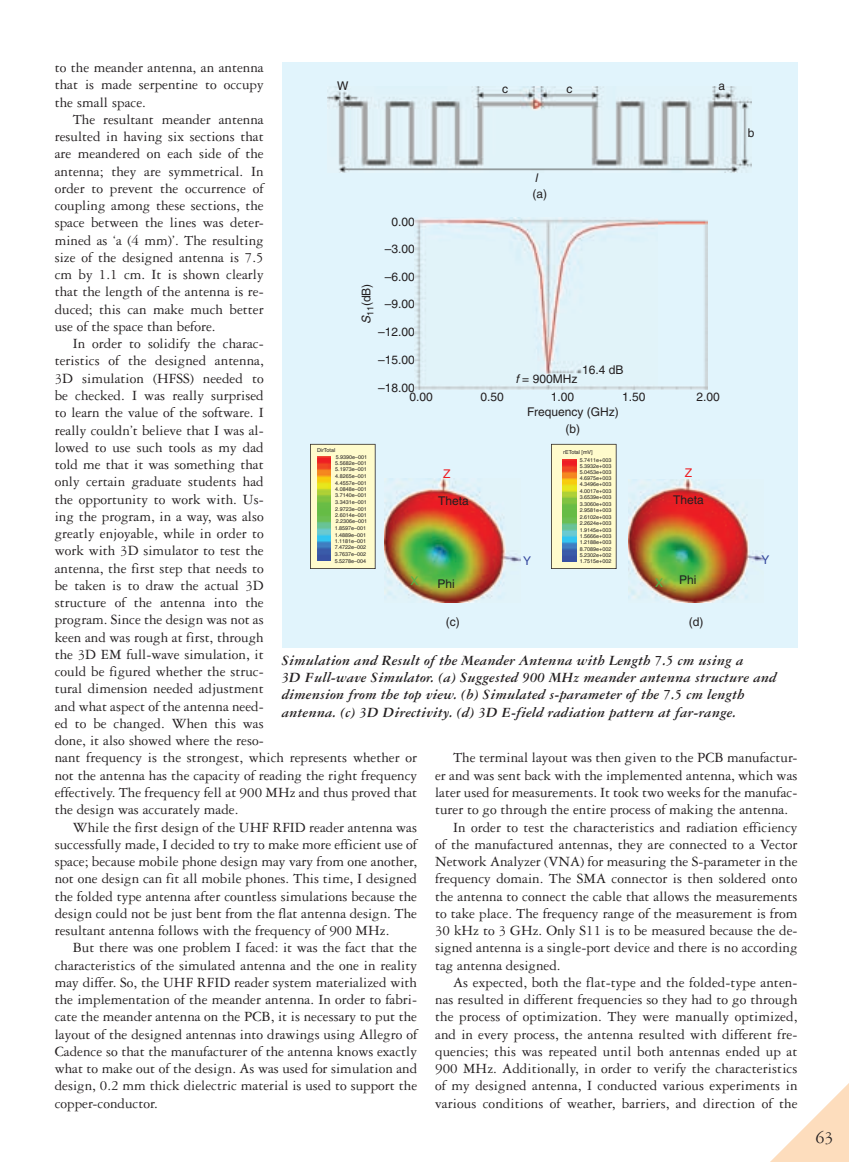
<style>
.page{position:relative;width:849px;height:1162px;background:#fff}
.page>*{position:absolute;margin:0;border:0;box-sizing:border-box;transform-origin:0 0}
.t1{font:18px "Garamond Three";color:#231f20}
.t2{font:15px/17.2px "Garamond Three";color:#231f20;text-align:justify}
.t3{font:italic 700 15px/17.2px "Garamond Three";color:#231f20}
.t4{font:12px/17px "Helvetica";color:#231f20;text-align:center}
.t5{font:12px "Helvetica";color:#ee1d23}
.t6{font:12px "Helvetica";color:#35489e}
.t7{font:12px "Helvetica";color:#4fb848}
.t8{font:italic 12px "Helvetica";color:#231f20}
.t9{font:5.4px/6.4px "Helvetica";color:#231f20;text-align:justify}
.s1{font-style:italic}
</style>
<div class="page">
<div style="left:282px;top:63px;width:515px;height:584px;background:#e1f4fc"></div>
<img style="left:328px;top:86px;width:423px;height:86px">
<div style="left:310px;top:444px;width:65px;height:125px;background:#fffbcc"></div>
<svg style="left:551px;top:444px;width:65px;height:125px;background:#f4f0c3"></svg>
<img style="left:385px;top:479px;width:135px;height:123px">
<img style="left:628px;top:479px;width:135px;height:123px">
<img style="left:563px;top:459px;width:13px;height:102px">
<img style="left:317px;top:457px;width:14px;height:103px">
<img style="left:415px;top:217px;width:292px;height:173px">
<div style="left:546px;top:374px;width:5px;height:10px;background:#e1f4fc"></div>
<svg style="left:770px;top:1083px;width:79px;height:79px"></svg>
<p class="t2" style="left:55px;top:59px;width:210px">to the meander antenna, an antenna that is made serpentine to occupy the small space.</p>
<p class="t2" style="left:55px;top:111px;width:210px;text-indent:18px">The resultant meander antenna resulted in having six sections that are meandered on each side of the antenna; they are symmetrical. In order to prevent the occurrence of coupling among these sections, the space between the lines was deter&shy;mined as ‘a (4 mm)’. The resulting size of the designed antenna is 7.5 cm by 1.1 cm. It is shown clearly that the length of the antenna is re&shy;duced; this can make much better use of the space than before.</p>
<p class="t2" style="left:55px;top:335px;width:364px;text-align:left;text-indent:18px">In order to solidify the charac-<br>teristics of the designed antenna,<br>3D simulation (HFSS) needed to<br>be checked. I was really surprised<br>to learn the value of the software. I<br>really couldn’t believe that I was al-<br>lowed to use such tools as my dad<br>told me that it was something that<br>only certain graduate students had<br>the opportunity to work with. Us-<br>ing the program, in a way, was also<br>greatly enjoyable, while in order to<br>work with 3D simulator to test the<br>antenna, the first step that needs to<br>be taken is to draw the actual 3D<br>structure of the antenna into the<br>program. Since the design was not as<br>keen and was rough at first, through<br>the 3D EM full-wave simulation, it<br>could be figured whether the struc-<br>tural dimension needed adjustment<br>and what aspect of the antenna need-<br>ed to be changed. When this was<br>done, it also showed where the reso-<br>nant frequency is the strongest, which represents whether or not the antenna has the capacity of reading the right frequency effectively. The frequency fell at 900 MHz and thus proved that the design was accurately made.</p>
<p class="t2" style="left:55px;top:818px;width:364px;text-indent:18px">While the first design of the UHF RFID reader antenna was successfully made, I decided to try to make more efficient use of space; because mobile phone design may vary from one another, not one design can fit all mobile phones. This time, I designed the folded type antenna after countless simulations because the design could not be just bent from the flat antenna design. The resultant antenna follows with the frequency of 900 MHz.</p>
<p class="t2" style="left:55px;top:939px;width:364px;text-indent:18px">But there was one problem I faced: it was the fact that the characteristics of the simulated antenna and the one in reality may differ. So, the UHF RFID reader system materialized with the implementation of the meander antenna. In order to fabri&shy;cate the meander antenna on the PCB, it is necessary to put the layout of the designed antennas into drawings using Allegro of Cadence so that the manufacturer of the antenna knows exactly what to make out of the design. As was used for simulation and design, 0.2 mm thick dielectric material is used to support the copper-conductor.</p>
<p class="t4" style="left:337px;top:77px;width:13px">W</p>
<p class="t4" style="left:502px;top:80px;width:7px">c</p>
<p class="t4" style="left:566px;top:80px;width:7px">c</p>
<p class="t4" style="left:718px;top:77px;width:8px">a</p>
<p class="t4" style="left:748px;top:124px;width:8px">b</p>
<p class="t8" style="left:535px;top:170px;width:4px">l</p>
<p class="t4" style="left:532px;top:185px;width:16px">(a)</p>
<p class="t4" style="left:391px;top:213px;width:25px">0.00</p>
<p class="t4" style="left:385px;top:240px;width:32px">–3.00</p>
<p class="t4" style="left:385px;top:268px;width:32px">–6.00</p>
<p class="t4" style="left:385px;top:295px;width:32px">–9.00</p>
<p class="t4" style="left:378px;top:323px;width:38px">–12.00</p>
<p class="t4" style="left:378px;top:351px;width:38px">–15.00</p>
<p class="t4" style="left:409px;top:388px;width:25px">0.00</p>
<p class="t4" style="left:480px;top:388px;width:25px">0.50</p>
<p class="t4" style="left:551px;top:388px;width:25px">1.00</p>
<p class="t4" style="left:622px;top:388px;width:25px">1.50</p>
<p class="t4" style="left:696px;top:388px;width:25px">2.00</p>
<p class="t4" style="left:527px;top:403px;width:93px">Frequency (GHz) (b)</p>
<p class="t4" style="left:358px;top:324px;width:42px;rotate:-90deg"><span class="s1">S</span><sub>11</sub>(dB)</p>
<p class="t4" style="left:582px;top:361px;width:43px">16.4 dB</p>
<p class="t4" style="left:515px;top:370px;width:63px"><span class="s1">f</span> = 900MHz</p>
<p class="t4" style="left:378px;top:379px;width:38px">–18.00</p>
<p class="t9" style="left:317px;top:447px;width:20px">DirTotal</p>
<p class="t9" style="left:563px;top:449px;width:31px">rETotal [mV]</p>
<p class="t9" style="left:580px;top:462px;width:33px">5.3932e+003<br>5.0453e+003<br>4.6975e+003<br>4.3496e+003<br>4.0017e+003<br>3.6539e+003<br>3.3060e+003<br>2.9581e+003<br>2.6102e+003<br>2.2624e+003<br>1.9145e+003</p>
<p class="t9" style="left:580px;top:533px;width:33px">1.5666e+003<br>1.2188e+003<br>8.7089e+002<br>5.2302e+002<br>1.7515e+002</p>
<p class="t9" style="left:335px;top:453px;width:34px">5.9390e–001<br>5.5682e–001<br>5.1973e–001</p>
<p class="t9" style="left:335px;top:473px;width:34px">4.8265e–001<br>4.4557e–001<br>4.0848e–001<br>3.7140e–001<br>3.3431e–001<br>2.9723e–001<br>2.6014e–001<br>2.2306e–001</p>
<p class="t9" style="left:335px;top:524px;width:33px">1.8597e–001<br>1.4889e–001</p>
<p class="t9" style="left:335px;top:538px;width:33px;line-height:5.8px">1.1181e–001<br>7.4722e–002</p>
<p class="t9" style="left:335px;top:551px;width:33px">3.7637e–002<br>5.5278e–004</p>
<p class="t9" style="left:580px;top:456px;width:33px">5.7411e+003</p>
<p class="t5" style="left:443px;top:467px;width:9px">Z</p>
<p class="t5" style="left:684px;top:466px;width:9px">Z</p>
<p class="t4" style="left:438px;top:492px;width:32px">Theta</p>
<p class="t4" style="left:673px;top:491px;width:32px">Theta</p>
<p class="t6" style="left:761px;top:552px;width:10px">Y</p>
<p class="t6" style="left:523px;top:554px;width:10px">Y</p>
<p class="t4" style="left:437px;top:574px;width:19px">Phi</p>
<p class="t4" style="left:679px;top:571px;width:19px">Phi</p>
<p class="t4" style="left:446px;top:613px;width:15px">(c)</p>
<p class="t4" style="left:688px;top:613px;width:16px">(d)</p>
<p class="t7" style="left:410px;top:574px;width:10px">X</p>
<p class="t7" style="left:655px;top:576px;width:10px">X</p>
<p class="t3" style="left:282px;top:651px;width:496px">Simulation and Result of the Meander Antenna with Length 7.5 cm using a<br>3D Full-wave Simulator. (a) Suggested 900 MHz meander antenna structure and dimension from the top view. (b) Simulated s-parameter of the 7.5 cm length antenna. (c) 3D Directivity. (d) 3D E-field radiation pattern at far-range.</p>
<p class="t2" style="left:453px;top:749px;width:346px">The terminal layout was then given to the PCB manufactur-</p>
<p class="t2" style="left:435px;top:766px;width:364px">er and was sent back with the implemented antenna, which was</p>
<p class="t2" style="left:435px;top:783px;width:364px">later used for measurements. It took two weeks for the manufac-</p>
<p class="t2" style="left:435px;top:801px;width:354px">turer to go through the entire process of making the antenna.</p>
<p class="t2" style="left:453px;top:818px;width:346px">In order to test the characteristics and radiation efficiency</p>
<p class="t2" style="left:435px;top:835px;width:364px">of the manufactured antennas, they are connected to a Vector</p>
<p class="t2" style="left:435px;top:852px;width:364px">Network Analyzer (VNA) for measuring the S-parameter in the</p>
<p class="t2" style="left:435px;top:870px;width:364px">frequency domain. The SMA connector is then soldered onto</p>
<p class="t2" style="left:435px;top:887px;width:364px">the antenna to connect the cable that allows the measurements</p>
<p class="t2" style="left:435px;top:904px;width:364px">to take place. The frequency range of the measurement is from</p>
<p class="t2" style="left:435px;top:921px;width:364px">30 kHz to 3 GHz. Only S11 is to be measured because the de-</p>
<p class="t2" style="left:435px;top:939px;width:364px">signed antenna is a single-port device and there is no according</p>
<p class="t2" style="left:435px;top:956px;width:127px">tag antenna designed.</p>
<p class="t2" style="left:453px;top:973px;width:346px">As expected, both the flat-type and the folded-type anten-</p>
<p class="t2" style="left:435px;top:990px;width:364px">nas resulted in different frequencies so they had to go through</p>
<p class="t2" style="left:435px;top:1008px;width:364px">the process of optimization. They were manually optimized,</p>
<p class="t2" style="left:435px;top:1025px;width:364px">and in every process, the antenna resulted with different fre-</p>
<p class="t2" style="left:435px;top:1042px;width:364px">quencies; this was repeated until both antennas ended up at</p>
<p class="t2" style="left:435px;top:1059px;width:364px">900 MHz. Additionally, in order to verify the characteristics</p>
<p class="t2" style="left:435px;top:1077px;width:364px">of my designed antenna, I conducted various experiments in</p>
<p class="t2" style="left:435px;top:1094px;width:364px">various conditions of weather, barriers, and direction of the</p>
<p class="t1" style="left:815px;top:1127px;width:20px">63</p>
</div>
